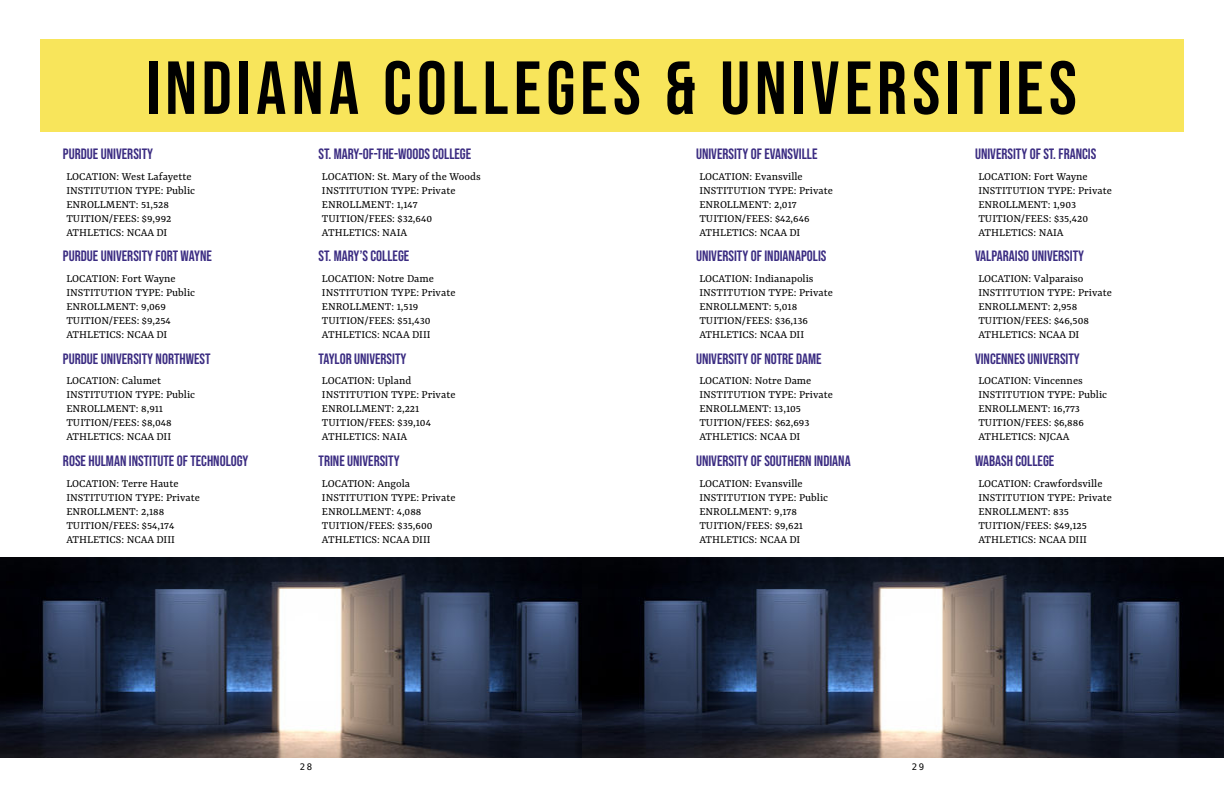
<style>
.page{position:relative;width:1224px;height:792px;background:#fff}
.page>*{position:absolute;margin:0;border:0;box-sizing:border-box;transform-origin:0 0}
.t1{font:75px "Bebas Neue";letter-spacing:.07em;color:#000}
.t2{font:15px "Bebas Neue";color:#3b2c82}
.t3{font:12px/14px "Yrsa";color:#000}
.t4{font:4.4px "Hack";color:#000}
</style>
<div class="page">
<div style="left:40px;top:40px;width:1144px;height:92px;background:#f8e55b"></div>
<img style="left:0;top:557px;width:582px;height:200px">
<img style="left:582px;top:557px;width:642px;height:200px">
<h1 class="t1" style="left:146px;top:58px;width:932px">INDIANA COLLEGES &amp; UNIVERSITIES</h1>
<p class="t2" style="left:63px;top:148px;width:92px">PURDUE UNIVERSITY</p>
<p class="t3" style="left:66px;top:169px;width:130px">LOCATION: West Lafayette<br>INSTITUTION TYPE: Public<br>ENROLLMENT: 51,528<br>TUITION/FEES: $9,992<br>ATHLETICS: NCAA DI</p>
<p class="t2" style="left:63px;top:250px;width:150px">PURDUE UNIVERSITY FORT WAYNE</p>
<p class="t3" style="left:66px;top:272px;width:130px">LOCATION: Fort Wayne<br>INSTITUTION TYPE: Public<br>ENROLLMENT: 9,069<br>TUITION/FEES: $9,254<br>ATHLETICS: NCAA DI</p>
<p class="t2" style="left:63px;top:353px;width:149px">PURDUE UNIVERSITY NORTHWEST</p>
<p class="t3" style="left:66px;top:374px;width:130px">LOCATION: Calumet<br>INSTITUTION TYPE: Public<br>ENROLLMENT: 8,911<br>TUITION/FEES: $8,048<br>ATHLETICS: NCAA DII</p>
<p class="t2" style="left:63px;top:455px;width:187px">ROSE HULMAN INSTITUTE OF TECHNOLOGY</p>
<p class="t3" style="left:66px;top:476px;width:135px">LOCATION: Terre Haute<br>INSTITUTION TYPE: Private<br>ENROLLMENT: 2,188<br>TUITION/FEES: $54,174<br>ATHLETICS: NCAA DIII</p>
<p class="t2" style="left:319px;top:148px;width:154px">ST. MARY-OF-THE-WOODS COLLEGE</p>
<p class="t3" style="left:322px;top:169px;width:160px">LOCATION: St. Mary of the Woods<br>INSTITUTION TYPE: Private<br>ENROLLMENT: 1,147<br>TUITION/FEES: $32,640<br>ATHLETICS: NAIA</p>
<p class="t2" style="left:319px;top:250px;width:92px">ST. MARY’S COLLEGE</p>
<p class="t3" style="left:322px;top:272px;width:135px">LOCATION: Notre Dame<br>INSTITUTION TYPE: Private<br>ENROLLMENT: 1,519<br>TUITION/FEES: $51,430<br>ATHLETICS: NCAA DIII</p>
<p class="t2" style="left:319px;top:353px;width:89px">TAYLOR UNIVERSITY</p>
<p class="t3" style="left:322px;top:374px;width:135px">LOCATION: Upland<br>INSTITUTION TYPE: Private<br>ENROLLMENT: 2,221<br>TUITION/FEES: $39,104<br>ATHLETICS: NAIA</p>
<p class="t2" style="left:319px;top:455px;width:83px">TRINE UNIVERSITY</p>
<p class="t3" style="left:322px;top:476px;width:135px">LOCATION: Angola<br>INSTITUTION TYPE: Private<br>ENROLLMENT: 4,088<br>TUITION/FEES: $35,600<br>ATHLETICS: NCAA DIII</p>
<p class="t2" style="left:696px;top:148px;width:123px">UNIVERSITY OF EVANSVILLE</p>
<p class="t3" style="left:699px;top:169px;width:135px">LOCATION: Evansville<br>INSTITUTION TYPE: Private<br>ENROLLMENT: 2,017<br>TUITION/FEES: $42,646<br>ATHLETICS: NCAA DI</p>
<p class="t2" style="left:696px;top:250px;width:132px">UNIVERSITY OF INDIANAPOLIS</p>
<p class="t3" style="left:699px;top:272px;width:135px">LOCATION: Indianapolis<br>INSTITUTION TYPE: Private<br>ENROLLMENT: 5,018<br>TUITION/FEES: $36,136<br>ATHLETICS: NCAA DII</p>
<p class="t2" style="left:696px;top:353px;width:127px">UNIVERSITY OF NOTRE DAME</p>
<p class="t3" style="left:699px;top:374px;width:135px">LOCATION: Notre Dame<br>INSTITUTION TYPE: Private<br>ENROLLMENT: 13,105<br>TUITION/FEES: $62,693<br>ATHLETICS: NCAA DI</p>
<p class="t2" style="left:696px;top:455px;width:156px">UNIVERSITY OF SOUTHERN INDIANA</p>
<p class="t3" style="left:699px;top:476px;width:130px">LOCATION: Evansville<br>INSTITUTION TYPE: Public<br>ENROLLMENT: 9,178<br>TUITION/FEES: $9,621<br>ATHLETICS: NCAA DI</p>
<p class="t2" style="left:975px;top:148px;width:123px">UNIVERSITY OF ST. FRANCIS</p>
<p class="t3" style="left:978px;top:169px;width:135px">LOCATION: Fort Wayne<br>INSTITUTION TYPE: Private<br>ENROLLMENT: 1,903<br>TUITION/FEES: $35,420<br>ATHLETICS: NAIA</p>
<p class="t2" style="left:975px;top:250px;width:111px">VALPARAISO UNIVERSITY</p>
<p class="t3" style="left:978px;top:272px;width:135px">LOCATION: Valparaiso<br>INSTITUTION TYPE: Private<br>ENROLLMENT: 2,958<br>TUITION/FEES: $46,508<br>ATHLETICS: NCAA DI</p>
<p class="t2" style="left:975px;top:353px;width:106px">VINCENNES UNIVERSITY</p>
<p class="t3" style="left:978px;top:374px;width:130px">LOCATION: Vincennes<br>INSTITUTION TYPE: Public<br>ENROLLMENT: 16,773<br>TUITION/FEES: $6,886<br>ATHLETICS: NJCAA</p>
<p class="t2" style="left:975px;top:455px;width:81px">WABASH COLLEGE</p>
<p class="t3" style="left:978px;top:476px;width:135px">LOCATION: Crawfordsville<br>INSTITUTION TYPE: Private<br>ENROLLMENT: 835<br>TUITION/FEES: $49,125<br>ATHLETICS: NCAA DIII</p>
<p class="t4" style="left:300px;top:766px;width:14px">2 8</p>
<p class="t4" style="left:912px;top:766px;width:14px">2 9</p>
</div>
